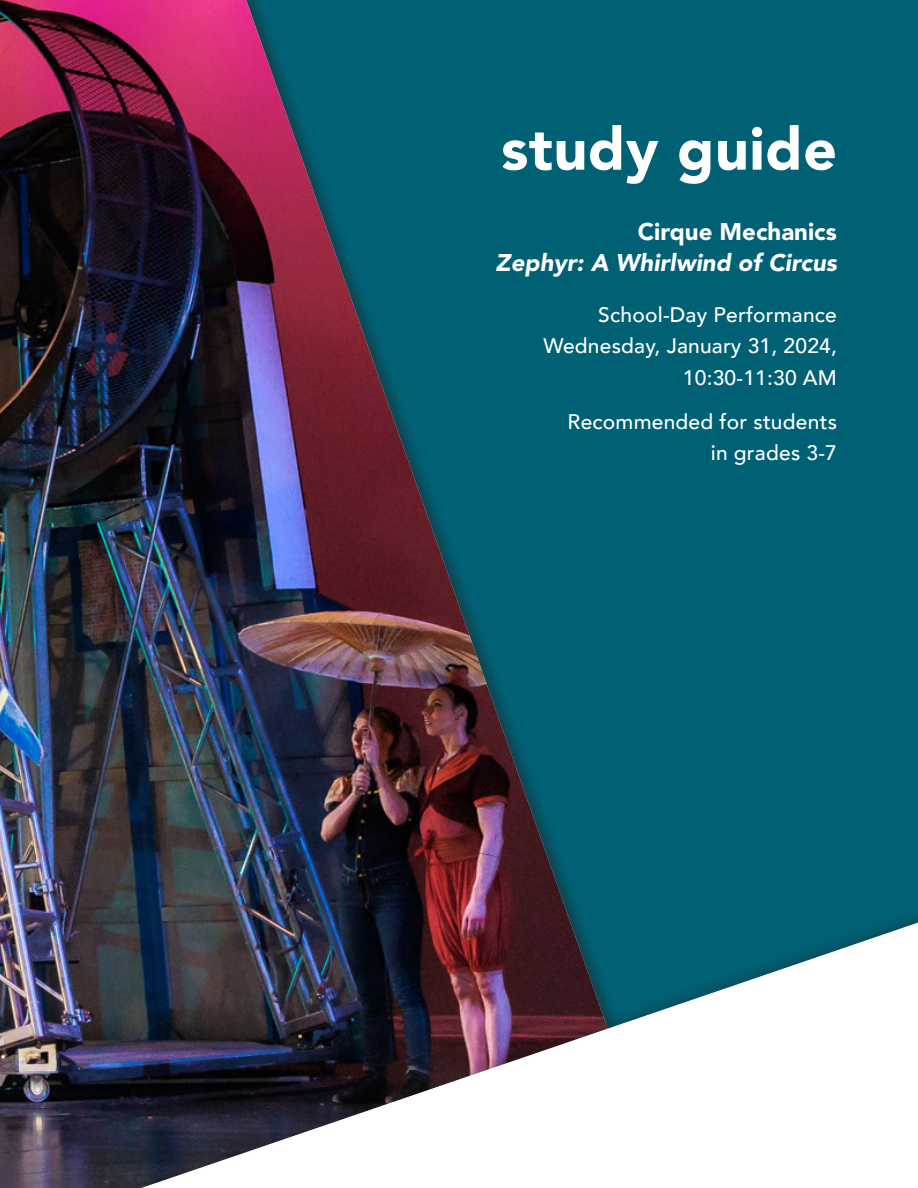
<style>
.page{position:relative;width:918px;height:1188px;background:#fff}
.page>*{position:absolute;margin:0;border:0;box-sizing:border-box;transform-origin:0 0}
.t1{font:900 58.95px "Avenir";letter-spacing:.01em;color:#fff}
.Date{font:italic 900 24px/31.2px "Avenir LT Std";color:#fff;text-align:right}
.Date-2{font:500 21px/31.2px "Avenir";letter-spacing:.01em;color:#fff;text-align:right}
.s1{font-style:normal}
</style>
<div class="page">
<div style="left:3px;top:0;width:915px;height:1188px;background:#006074"></div>
<img style="left:0;top:0;width:573px;height:1188px">
<div style="left:96px;top:903px;width:822px;height:285px;background:#231f20;opacity:.33"></div>
<img style="left:97px;top:917px;width:821px;height:271px">
<p class="t1" style="left:501px;top:99px;width:337px">study guide</p>
<p class="Date" style="left:496px;top:216px;width:343px"><span class="s1">Cirque Mechanics<br></span>Zephyr: A Whirlwind of Circus</p>
<p class="Date-2" style="left:544px;top:298px;width:295px">School-Day Performance<br>Wednesday, January 31, 2024,<br>10:30-11:30 AM</p>
<p class="Date-2" style="left:568px;top:405px;width:271px">Recommended for students in grades 3-7</p>
</div>
